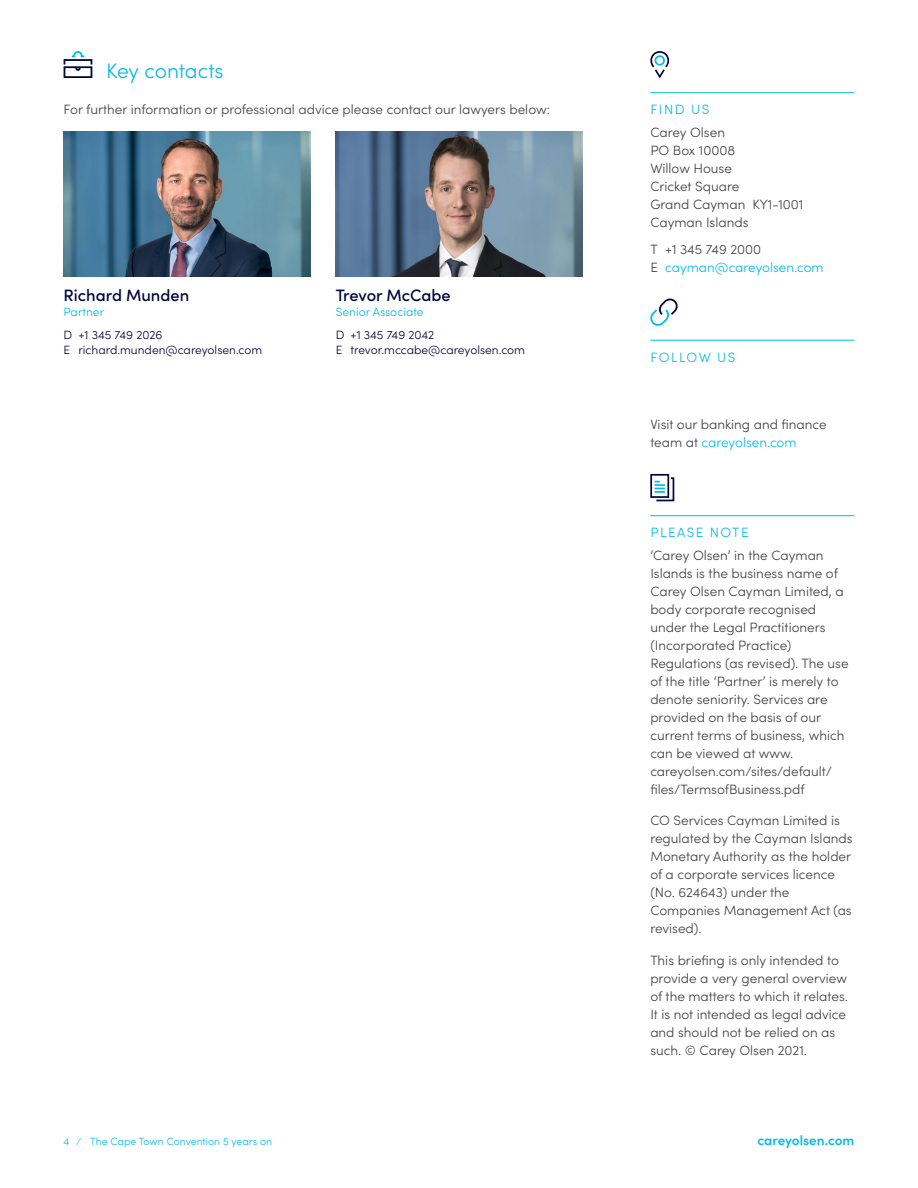
<style>
.page{position:relative;width:918px;height:1188px;background:#fff}
.page>*{position:absolute;margin:0;border:0;box-sizing:border-box;transform-origin:0 0}
.t1{font:300 21px "Sofia Pro";letter-spacing:-.005em;color:#00bbe7}
.t2{font:500 16.5px "Sofia Pro";color:#00043d}
.t3{font:300 13.5px/18px "Sofia Pro";color:#414042}
.t4{font:300 13.5px/18px "Sofia Pro";color:#00bbe7}
.t5{font:600 13.5px "Sofia Pro";color:#00bbe7}
.t6{font:300 13.5px "Sofia Pro";letter-spacing:.11em;color:#00bbe7}
.t7{font:300 13.5px "Sofia Pro";letter-spacing:.105em;color:#00bbe7}
.t8{font:300 12px/15px "Sofia Pro";color:#00043d}
.t9{font:300 12px "Sofia Pro";color:#00bbe7}
.t10{font:300 10.5px "Sofia Pro";color:#00bbe7}
.s1{color:#414042}
.s2{color:#00bbe7}
</style>
<div class="page">
<svg style="left:63px;top:66px;width:30px;height:12px"></svg>
<svg style="left:71px;top:51px;width:14px;height:7px"></svg>
<div style="left:64px;top:59px;width:28px;height:6px;border:2px solid #00043d"></div>
<img style="left:64px;top:132px;width:246px;height:144px">
<img style="left:336px;top:132px;width:246px;height:144px">
<hr style="left:650px;top:92px;width:204px;height:1px;background:#00bbe7">
<hr style="left:650px;top:340px;width:204px;height:1px;background:#00bbe7">
<hr style="left:650px;top:515px;width:204px;height:1px;background:#00bbe7">
<svg style="left:650px;top:51px;width:20px;height:28px"></svg>
<div style="left:655px;top:55px;width:10px;height:11px;border:2px solid #00bbe7;border-radius:50%"></div>
<svg style="left:650px;top:298px;width:28px;height:28px"></svg>
<div style="left:650px;top:474px;width:19px;height:24px;border:2px solid #00043d"></div>
<svg style="left:655px;top:477px;width:20px;height:25px"></svg>
<h1 class="t1" style="left:106px;top:55px;width:119px">Key contacts</h1>
<p class="t3" style="left:64px;top:100px;width:488px">For further information or professional advice please contact our lawyers below:</p>
<p class="t2" style="left:64px;top:283px;width:127px">Richard Munden</p>
<p class="t9" style="left:64px;top:303px;width:42px">Partner</p>
<p class="t8" style="left:64px;top:326px;width:200px">D +1 345 749 2026<br>E richard.munden@careyolsen.com</p>
<p class="t2" style="left:336px;top:283px;width:117px">Trevor McCabe</p>
<p class="t9" style="left:336px;top:303px;width:89px">Senior Associate</p>
<p class="t8" style="left:336px;top:326px;width:191px">D +1 345 749 2042<br>E trevor.mccabe@careyolsen.com</p>
<p class="t4" style="left:650px;top:100px;width:60px">FIND US</p>
<p class="t3" style="left:650px;top:122px;width:155px">Carey Olsen<br>PO Box 10008<br>Willow House<br>Cricket Square<br>Grand Cayman KY1-1001<br>Cayman Islands</p>
<p class="t4" style="left:650px;top:239px;width:175px"><span class="s1">T +1 345 749 2000<br>E</span> cayman@careyolsen.com</p>
<p class="t7" style="left:650px;top:347px;width:86px">FOLLOW US</p>
<p class="t3" style="left:650px;top:415px;width:178px">Visit our banking and finance team at <span class="s2">careyolsen.com</span></p>
<p class="t6" style="left:650px;top:523px;width:100px">PLEASE NOTE</p>
<p class="t3" style="left:650px;top:545px;width:200px">‘Carey Olsen’ in the Cayman<br>Islands is the business name of<br>Carey Olsen Cayman Limited, a body corporate recognised under the Legal Practitioners (Incorporated Practice)<br>Regulations (as revised). The use of the title ‘Partner’ is merely to denote seniority. Services are provided on the basis of our current terms of business, which can be viewed at www. careyolsen.com/sites/default/ files/TermsofBusiness.pdf</p>
<p class="t3" style="left:650px;top:811px;width:204px">CO Services Cayman Limited is regulated by the Cayman Islands<br>Monetary Authority as the holder of a corporate services licence (No. 624643) under the<br>Companies Management Act (as revised).</p>
<p class="t3" style="left:650px;top:950px;width:199px">This briefing is only intended to provide a very general overview of the matters to which it relates.<br>It is not intended as legal advice and should not be relied on as such. © Carey Olsen 2021.</p>
<p class="t10" style="left:64px;top:1134px;width:210px">4 ⁄ The Cape Town Convention 5 years on</p>
<p class="t5" style="left:757px;top:1131px;width:98px">careyolsen.com</p>
</div>
